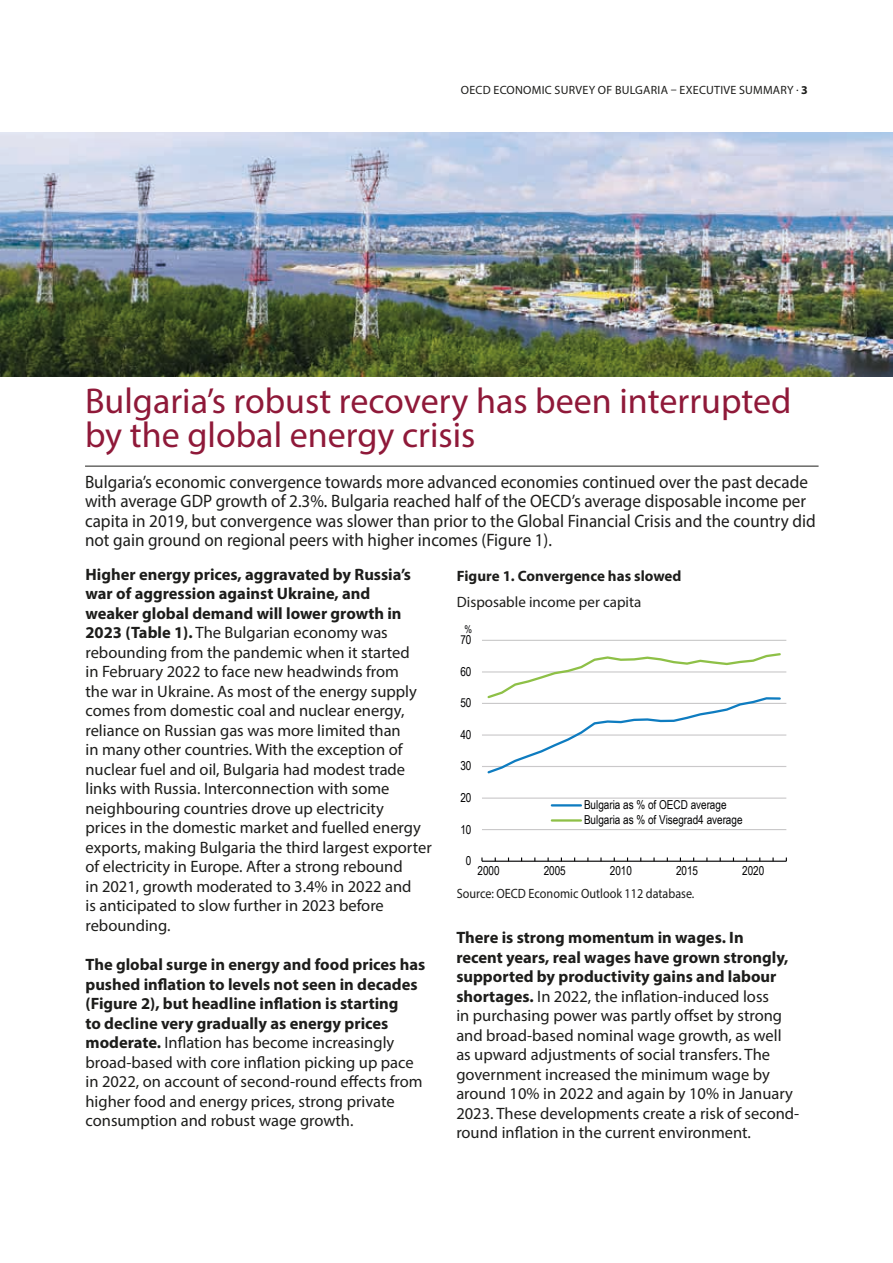
<style>
.page{position:relative;width:893px;height:1263px;background:#fff}
.page>*{position:absolute;margin:0;border:0;box-sizing:border-box;transform-origin:0 0}
.t1{font:36px/34.5px "Myriad Pro";color:#8f1939}
.t2{font:18px/19.5px "Myriad Pro";color:#1d1d1b;scale:.95 1}
.t3{font:16.5px/19.5px "Myriad Pro";color:#1d1d1b}
.t4{font:700 15px "Myriad Pro";color:#1d1d1b}
.t5{font:15px "Myriad Pro";color:#1d1d1b}
.t6{font:13.5px "Myriad Pro";color:#1d1d1b;scale:.9 1}
.t7{font:12.3px/15px "Arial Narrow";letter-spacing:-.01em;color:#020203}
.t8{font:12px "Myriad Pro";letter-spacing:.02em;color:#1d1d1b}
.t9{font:10.65px "Arial Narrow";color:#020203}
.s1{font-weight:700}
</style>
<div class="page">
<hr style="left:85px;top:466px;width:734px;height:1px;background:#1d1d1b">
<hr style="left:482px;top:829px;width:304px;height:1px;background:#cac9ca">
<hr style="left:482px;top:797px;width:304px;height:2px;background:#cac9ca">
<hr style="left:482px;top:766px;width:304px;height:1px;background:#cac9ca">
<hr style="left:482px;top:734px;width:304px;height:2px;background:#cac9ca">
<hr style="left:482px;top:703px;width:304px;height:1px;background:#cac9ca">
<hr style="left:482px;top:671px;width:304px;height:1px;background:#cac9ca">
<hr style="left:482px;top:640px;width:304px;height:1px;background:#cac9ca">
<hr style="left:482px;top:861px;width:304px;height:1px;background:#020203">
<svg style="left:486px;top:653px;width:296px;height:121px"></svg>
<hr style="left:552px;top:804px;width:29px;height:2px;background:#0e7cc0">
<hr style="left:552px;top:819px;width:29px;height:3px;background:#8ec047">
<img style="left:0;top:132px;width:893px;height:244px">
<p class="t8" style="left:461px;top:83px;width:348px">OECD ECONOMIC SURVEY OF BULGARIA – EXECUTIVE SUMMARY . <span class="s1">3</span></p>
<h1 class="t1" style="left:85px;top:383px;width:708px">Bulgaria’s robust recovery has been interrupted by the global energy crisis</h1>
<p class="t2" style="left:85px;top:471px;width:771px">Bulgaria’s economic convergence towards more advanced economies continued over the past decade with average GDP growth of 2.3%. Bulgaria reached half of the OECD’s average disposable income per capita in 2019, but convergence was slower than prior to the Global Financial Crisis and the country did not gain ground on regional peers with higher incomes (Figure 1).</p>
<p class="t3" style="left:85px;top:564px;width:348px"><span class="s1">Higher energy prices, aggravated by Russia’s war of aggression against Ukraine, and<br>weaker global demand will lower growth in 2023 (Table 1).</span> The Bulgarian economy was rebounding from the pandemic when it started<br>in February 2022 to face new headwinds from<br>the war in Ukraine. As most of the energy supply comes from domestic coal and nuclear energy, reliance on Russian gas was more limited than<br>in many other countries. With the exception of nuclear fuel and oil, Bulgaria had modest trade links with Russia. Interconnection with some neighbouring countries drove up electricity<br>prices in the domestic market and fuelled energy exports, making Bulgaria the third largest exporter of electricity in Europe. After a strong rebound<br>in 2021, growth moderated to 3.4% in 2022 and<br>is anticipated to slow further in 2023 before rebounding.</p>
<p class="t3" style="left:85px;top:954px;width:341px"><span class="s1">The global surge in energy and food prices has pushed inflation to levels not seen in decades (Figure 2), but headline inflation is starting<br>to decline very gradually as energy prices moderate.</span> Inflation has become increasingly broad-based with core inflation picking up pace in 2022, on account of second-round effects from higher food and energy prices, strong private consumption and robust wage growth.</p>
<p class="t4" style="left:457px;top:566px;width:226px">Figure 1. Convergence has slowed</p>
<p class="t5" style="left:457px;top:592px;width:186px">Disposable income per capita</p>
<p class="t9" style="left:464px;top:622px;width:9px">%</p>
<p class="t7" style="left:460px;top:632px;width:13px">70</p>
<p class="t7" style="left:460px;top:663px;width:13px">60</p>
<p class="t7" style="left:460px;top:695px;width:13px">50</p>
<p class="t7" style="left:460px;top:727px;width:13px">40</p>
<p class="t7" style="left:460px;top:758px;width:13px">30</p>
<p class="t7" style="left:460px;top:790px;width:13px">20</p>
<p class="t7" style="left:460px;top:821px;width:13px">10</p>
<p class="t7" style="left:584px;top:797px;width:160px">Bulgaria as % of OECD average<br>Bulgaria as % of Visegrad4 average</p>
<p class="t7" style="left:466px;top:853px;width:7px">0</p>
<p class="t7" style="left:478px;top:863px;width:24px">2000</p>
<p class="t7" style="left:544px;top:863px;width:24px">2005</p>
<p class="t7" style="left:610px;top:863px;width:24px">2010</p>
<p class="t7" style="left:676px;top:863px;width:24px">2015</p>
<p class="t7" style="left:742px;top:863px;width:24px">2020</p>
<p class="t6" style="left:457px;top:885px;width:266px">Source: OECD Economic Outlook 112 database.</p>
<p class="t3" style="left:456px;top:928px;width:344px"><span class="s1">There is strong momentum in wages. In<br>recent years, real wages have grown strongly, supported by productivity gains and labour shortages.</span> In 2022, the inflation-induced loss<br>in purchasing power was partly offset by strong and broad-based nominal wage growth, as well as upward adjustments of social transfers. The government increased the minimum wage by around 10% in 2022 and again by 10% in January 2023. These developments create a risk of second&shy;round inflation in the current environment.</p>
</div>
